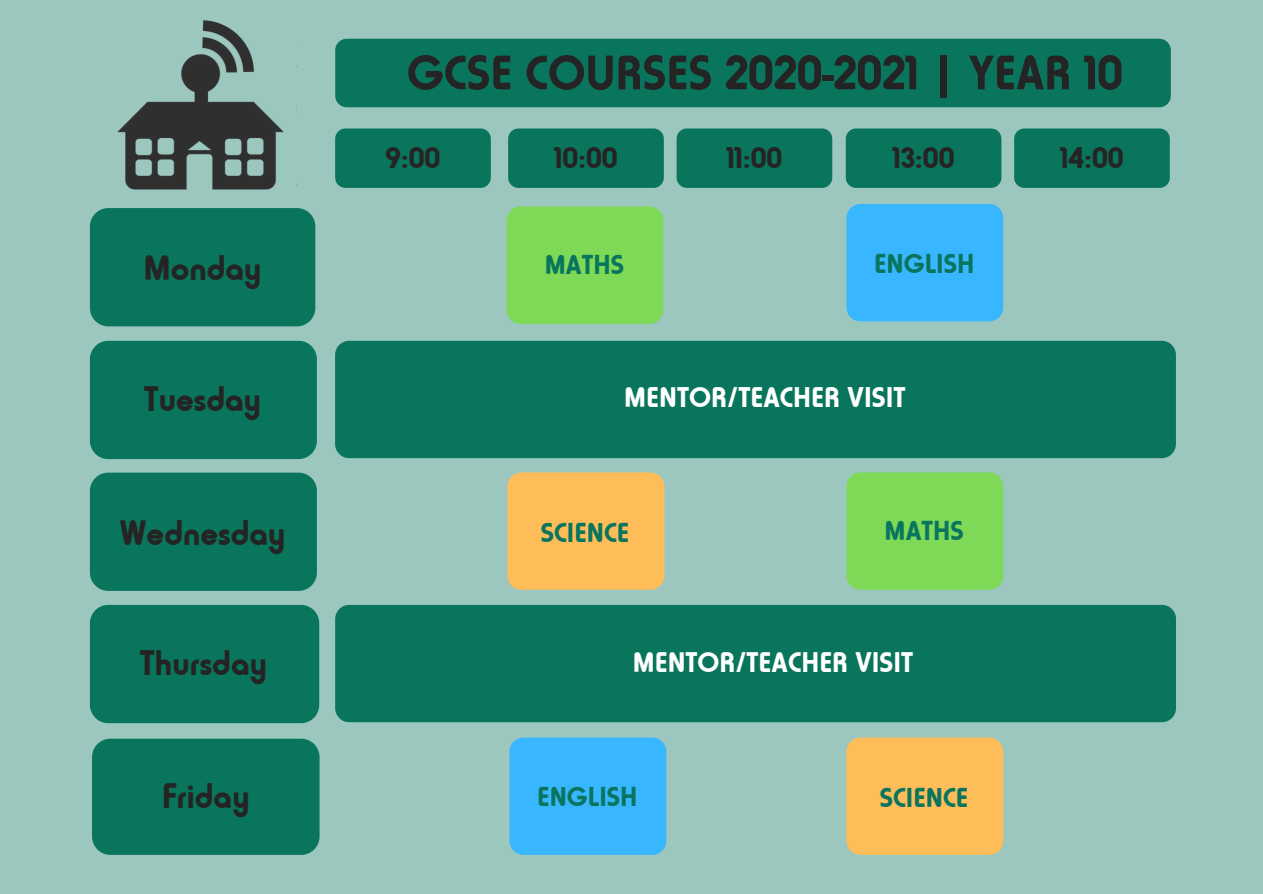
<style>
.page{position:relative;width:1263px;height:894px;background:#fff}
.page>*{position:absolute;margin:0;border:0;box-sizing:border-box;transform-origin:0 0}
.t1{font:700 50.55px "Horatio D";color:#252424}
.t2{font:700 36.9px "Horatio D";color:#252424}
.t3{font:700 31.2px "Horatio D";color:#252424}
.t4{font:700 29.7px "Horatio D";color:#fff}
.t5{font:700 29.55px "Horatio D";color:#fff}
.t6{font:700 28.5px "Horatio D";color:#09755d}
</style>
<div class="page">
<div style="left:0;top:0;width:1263px;height:893px;background:#9cc7be"></div>
<div style="left:508px;top:128px;width:156px;height:60px;background:#09755d;border-radius:10px"></div>
<div style="left:677px;top:128px;width:155px;height:60px;background:#09755d;border-radius:10px"></div>
<div style="left:846px;top:128px;width:155px;height:60px;background:#09755d;border-radius:10px"></div>
<div style="left:1014px;top:128px;width:156px;height:60px;background:#09755d;border-radius:10px"></div>
<div style="left:90px;top:208px;width:225px;height:118px;background:#09755d;border-radius:18px"></div>
<div style="left:90px;top:341px;width:227px;height:118px;background:#09755d;border-radius:18px"></div>
<div style="left:90px;top:472px;width:227px;height:118px;background:#09755d;border-radius:18px"></div>
<div style="left:90px;top:604px;width:229px;height:119px;background:#09755d;border-radius:18px"></div>
<div style="left:92px;top:738px;width:228px;height:116px;background:#09755d;border-radius:18px"></div>
<div style="left:335px;top:128px;width:156px;height:60px;background:#09755d;border-radius:10px"></div>
<div style="left:507px;top:206px;width:156px;height:118px;background:#7ed957;border-radius:14px"></div>
<div style="left:507px;top:472px;width:157px;height:117px;background:#ffbd59;border-radius:14px"></div>
<div style="left:846px;top:204px;width:157px;height:117px;background:#38b6ff;border-radius:14px"></div>
<div style="left:335px;top:604px;width:841px;height:118px;background:#09755d;border-radius:14px"></div>
<div style="left:335px;top:341px;width:841px;height:117px;background:#09755d;border-radius:14px"></div>
<div style="left:335px;top:39px;width:836px;height:68px;background:#09755d;border-radius:12px"></div>
<div style="left:846px;top:472px;width:157px;height:117px;background:#7ed957;border-radius:14px"></div>
<div style="left:509px;top:737px;width:157px;height:117px;background:#38b6ff;border-radius:14px"></div>
<div style="left:846px;top:737px;width:157px;height:117px;background:#ffbd59;border-radius:14px"></div>
<img style="left:111px;top:2px;width:185px;height:204px">
<h1 class="t1" style="left:407px;top:44px;width:717px">GCSE COURSES 2020-2021 | YEAR 10</h1>
<p class="t3" style="left:385px;top:140px;width:56px">9:00</p>
<p class="t3" style="left:761px;top:140px;width:57px">11:00</p>
<p class="t3" style="left:902px;top:140px;width:63px">13:00</p>
<p class="t3" style="left:1047px;top:140px;width:49px">14:0</p>
<p class="t3" style="left:554px;top:140px;width:65px">10:00</p>
<p class="t3" style="left:726px;top:140px;width:57px">11:00</p>
<p class="t3" style="left:893px;top:140px;width:63px">13:00</p>
<p class="t3" style="left:1060px;top:140px;width:65px">14:00</p>
<p class="t2" style="left:143px;top:247px;width:120px">Monday</p>
<p class="t6" style="left:545px;top:248px;width:81px">MATHS</p>
<p class="t6" style="left:874px;top:247px;width:102px">ENGLISH</p>
<p class="t2" style="left:144px;top:378px;width:119px">Tuesday</p>
<p class="t4" style="left:624px;top:380px;width:283px">MENTOR/TEACHER VISIT</p>
<p class="t2" style="left:119px;top:511px;width:168px">Wednesday</p>
<p class="t6" style="left:541px;top:516px;width:90px">SCIENCE</p>
<p class="t6" style="left:885px;top:514px;width:81px">MATHS</p>
<p class="t2" style="left:140px;top:642px;width:129px">Thursday</p>
<p class="t5" style="left:633px;top:645px;width:282px">MENTOR/TEACHER VISIT</p>
<p class="t2" style="left:162px;top:774px;width:89px">Friday</p>
<p class="t6" style="left:537px;top:780px;width:102px">ENGLISH</p>
<p class="t6" style="left:880px;top:781px;width:90px">SCIENCE</p>
</div>
